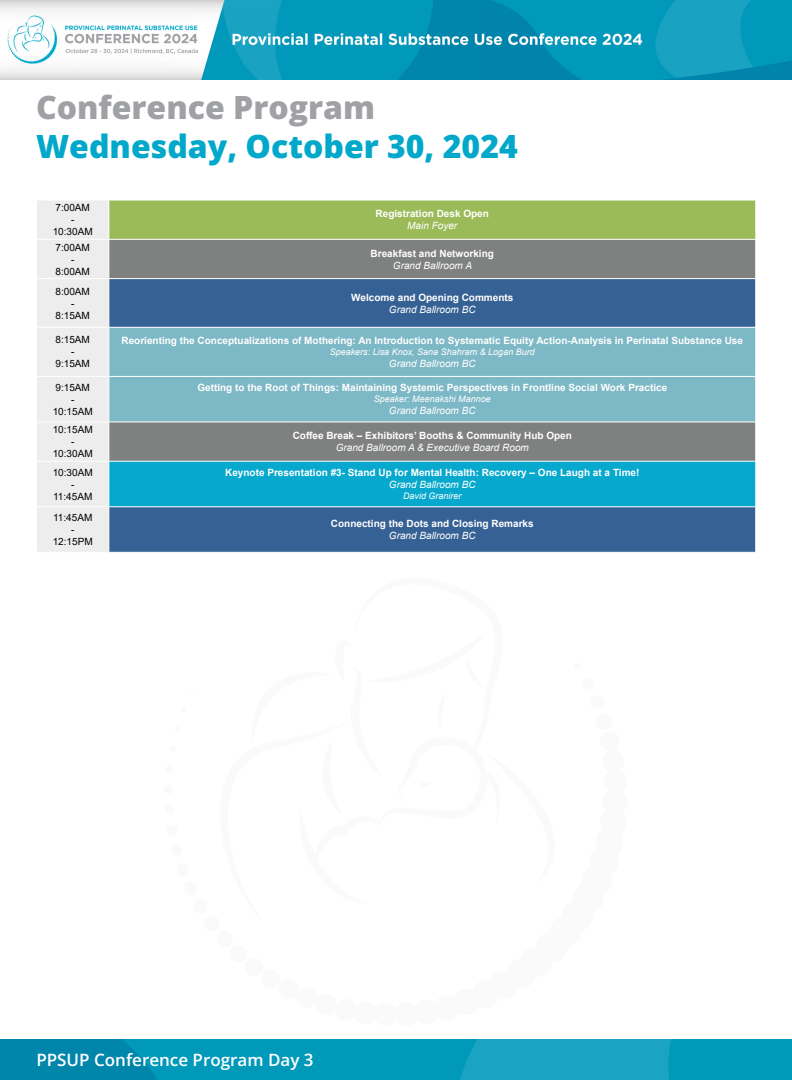
<style>
.page{position:relative;width:792px;height:1080px;background:#fff}
.page>*{position:absolute;margin:0;border:0;box-sizing:border-box;transform-origin:0 0}
.t1{font:800 32px "Open Sans";color:#01a8ca}
.t2{font:800 32px "Open Sans";color:#a0a1a5}
.t3{font:600 17px "Open Sans";color:#fff}
.t4{font:700 10px "Arial";color:#fff}
.t5{font:italic 10px "Arial";color:#fff}
.t6{font:10px "Arial";color:#000}
.t7{font:italic 9px "Arial";color:#fff}
</style>
<div class="page">
<img style="left:0;top:0;width:792px;height:79px">
<div style="left:0;top:1040px;width:792px;height:40px;background:#0099ba"></div>
<div style="left:460px;top:1040px;width:211px;height:40px;background:#1aa3c2"></div>
<svg style="left:0;top:1040px;width:158px;height:40px;background:#0086ac"></svg>
<div style="left:37px;top:201px;width:72px;height:351px;background:#ededed"></div>
<div style="left:109px;top:200px;width:647px;height:39px;background:#9abb58"></div>
<div style="left:110px;top:240px;width:646px;height:38px;background:#7f8080"></div>
<svg style="left:110px;top:279px;width:646px;height:273px;background:#4c6a8f"></svg>
<div style="left:110px;top:328px;width:646px;height:94px;background:#7db8c6"></div>
<div style="left:109px;top:461px;width:647px;height:46px;background:#06a8cd"></div>
<hr style="left:109px;top:200px;width:647px;height:1px;background:#fff">
<hr style="left:109px;top:327px;width:647px;height:1px;background:#fff">
<hr style="left:109px;top:376px;width:647px;height:1px;background:#fff">
<hr style="left:109px;top:422px;width:647px;height:1px;background:#fff">
<hr style="left:109px;top:200px;width:1px;height:39px;background:#fff">
<hr style="left:36px;top:239px;width:73px;height:1px;background:#fff">
<hr style="left:36px;top:278px;width:73px;height:1px;background:#fff">
<hr style="left:36px;top:327px;width:73px;height:1px;background:#fff">
<hr style="left:36px;top:376px;width:73px;height:1px;background:#fff">
<hr style="left:36px;top:422px;width:73px;height:1px;background:#fff">
<hr style="left:36px;top:461px;width:73px;height:1px;background:#fff">
<hr style="left:36px;top:507px;width:73px;height:1px;background:#fff">
<hr style="left:109px;top:461px;width:647px;height:1px;background:#fff">
<hr style="left:109px;top:461px;width:1px;height:46px;background:#fff">
<hr style="left:109px;top:507px;width:647px;height:1px;background:#fff">
<p class="t2" style="left:36px;top:83px;width:341px">Conference Program</p>
<p class="t1" style="left:36px;top:122px;width:483px">Wednesday, October 30, 2024</p>
<p class="t6" style="left:56px;top:201px;width:36px">7:00AM</p>
<p class="t6" style="left:71px;top:213px;width:5px">-</p>
<p class="t6" style="left:53px;top:225px;width:42px">10:30AM</p>
<p class="t4" style="left:376px;top:207px;width:115px">Registration Desk Open</p>
<p class="t5" style="left:407px;top:219px;width:52px">Main Foyer</p>
<p class="t6" style="left:56px;top:240px;width:36px">7:00AM</p>
<p class="t6" style="left:71px;top:252px;width:5px">-</p>
<p class="t6" style="left:56px;top:264px;width:36px">8:00AM</p>
<p class="t4" style="left:371px;top:246px;width:125px">Breakfast and Networking</p>
<p class="t5" style="left:393px;top:259px;width:81px">Grand Ballroom A</p>
<p class="t6" style="left:56px;top:284px;width:36px">8:00AM</p>
<p class="t6" style="left:71px;top:296px;width:5px">-</p>
<p class="t6" style="left:56px;top:308px;width:36px">8:15AM</p>
<p class="t4" style="left:351px;top:290px;width:164px">Welcome and Opening Comments</p>
<p class="t5" style="left:389px;top:303px;width:88px">Grand Ballroom BC</p>
<p class="t6" style="left:56px;top:333px;width:36px">8:15AM</p>
<p class="t6" style="left:71px;top:345px;width:5px">-</p>
<p class="t6" style="left:56px;top:357px;width:36px">9:15AM</p>
<p class="t4" style="left:122px;top:334px;width:623px">Reorienting the Conceptualizations of Mothering: An Introduction to Systematic Equity Action-Analysis in Perinatal Substance Use</p>
<p class="t7" style="left:330px;top:346px;width:207px">Speakers: Lisa Knox, Sana Shahram &amp; Logan Burd</p>
<p class="t5" style="left:389px;top:357px;width:88px">Grand Ballroom BC</p>
<p class="t6" style="left:56px;top:380px;width:36px">9:15AM</p>
<p class="t6" style="left:71px;top:392px;width:5px">-</p>
<p class="t6" style="left:53px;top:404px;width:42px">10:15AM</p>
<p class="t4" style="left:197px;top:381px;width:471px">Getting to the Root of Things: Maintaining Systemic Perspectives in Frontline Social Work Practice</p>
<p class="t7" style="left:374px;top:393px;width:119px">Speaker: Meenakshi Mannoe</p>
<p class="t5" style="left:389px;top:404px;width:88px">Grand Ballroom BC</p>
<p class="t6" style="left:53px;top:423px;width:42px">10:15AM</p>
<p class="t6" style="left:71px;top:435px;width:5px">-</p>
<p class="t6" style="left:53px;top:447px;width:42px">10:30AM</p>
<p class="t4" style="left:293px;top:429px;width:281px">Coffee Break – Exhibitors’ Booths &amp; Community Hub Open</p>
<p class="t5" style="left:336px;top:441px;width:195px">Grand Ballroom A &amp; Executive Board Room</p>
<p class="t6" style="left:53px;top:465px;width:42px">10:30AM</p>
<p class="t6" style="left:71px;top:477px;width:5px">-</p>
<p class="t6" style="left:53px;top:489px;width:41px">11:45AM</p>
<p class="t4" style="left:225px;top:466px;width:416px">Keynote Presentation #3- Stand Up for Mental Health: Recovery – One Laugh at a Time!</p>
<p class="t5" style="left:389px;top:478px;width:88px">Grand Ballroom BC</p>
<p class="t7" style="left:403px;top:490px;width:60px">David Granirer</p>
<p class="t6" style="left:53px;top:511px;width:41px">11:45AM</p>
<p class="t6" style="left:71px;top:523px;width:5px">-</p>
<p class="t6" style="left:53px;top:535px;width:42px">12:15PM</p>
<p class="t4" style="left:331px;top:517px;width:204px">Connecting the Dots and Closing Remarks</p>
<p class="t5" style="left:389px;top:529px;width:88px">Grand Ballroom BC</p>
<p class="t3" style="left:36px;top:1049px;width:279px">PPSUP Conference Program Day 3</p>
</div>
